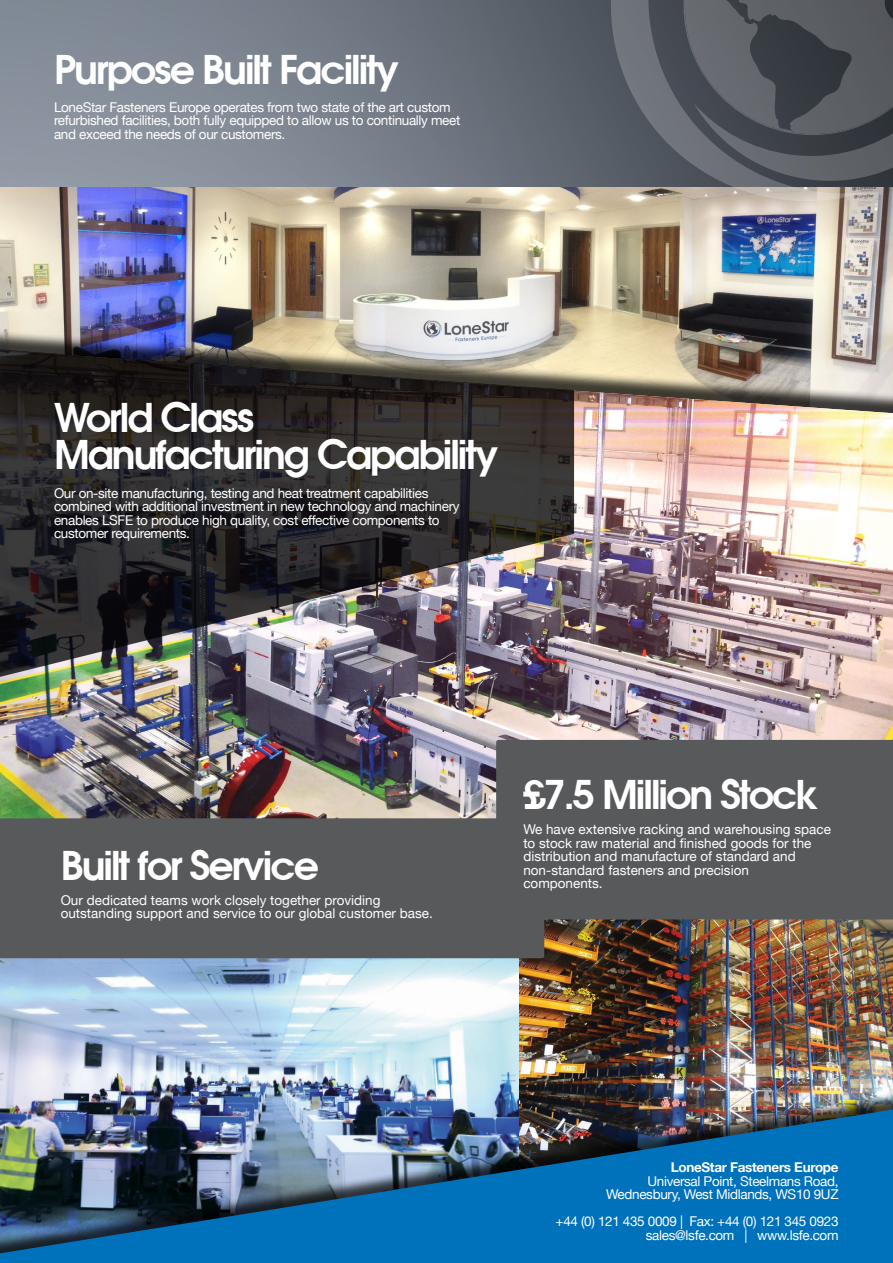
<style>
.page{position:relative;width:893px;height:1263px;background:#fff}
.page>*{position:absolute;margin:0;border:0;box-sizing:border-box;transform-origin:0 0}
.t1{font:600 39.6px/36.5px "Avant Garde";letter-spacing:-.05em;color:#fff}
.t2{font:13.5px/13.5px "Helvetica Neue LT";letter-spacing:-.025em;color:#fff;text-align:right}
.t3{font:13.5px/13.5px "Helvetica Neue LT";color:#fff}
.t4{font:700 13.5px "Helvetica Neue LT";letter-spacing:-.025em;color:#fff}
</style>
<div class="page">
<img style="left:0;top:0;width:585px;height:188px">
<img style="left:0;top:188px;width:893px;height:133px">
<div style="left:0;top:321px;width:893px;height:587px;background:#000;opacity:.75"></div>
<img style="left:0;top:350px;width:893px;height:468px">
<img style="left:0;top:958px;width:520px;height:105px">
<img style="left:520px;top:919px;width:373px;height:144px">
<div style="left:0;top:1063px;width:893px;height:200px;background:#000;opacity:.75"></div>
<img style="left:0;top:1109px;width:893px;height:154px">
<div style="left:0;top:818px;width:544px;height:140px;background:#58595b"></div>
<div style="left:496px;top:740px;width:397px;height:179px;background:#58595b"></div>
<img style="left:0;top:344px;width:574px;height:351px">
<svg style="left:585px;top:0;width:279px;height:203px;background:#6f7275"></svg>
<svg style="left:663px;top:0;width:230px;height:191px;background:#53575d"></svg>
<h1 class="t1" style="left:54px;top:50px;width:347px">Purpose Built Facility</h1>
<p class="t2" style="left:54px;top:100px;width:408px;text-align:left">LoneStar Fasteners Europe operates from two state of the art custom refurbished facilities, both fully equipped to allow us to continually meet and exceed the needs of our customers.</p>
<h1 class="t1" style="left:54px;top:398px;width:446px">World Class<br>Manufacturing Capability</h1>
<p class="t2" style="left:54px;top:486px;width:407px;text-align:left">Our on-site manufacturing, testing and heat treatment capabilities combined with additional investment in new technology and machinery enables LSFE to produce high quality, cost effective components to customer requirements.</p>
<h1 class="t1" style="left:61px;top:846px;width:260px">Built for Service</h1>
<p class="t3" style="left:61px;top:893px;width:374px">Our dedicated teams work closely together providing outstanding support and service to our global customer base.</p>
<h1 class="t1" style="left:523px;top:776px;width:297px">£7.5 Million Stock</h1>
<p class="t3" style="left:523px;top:823px;width:309px">We have extensive racking and warehousing space to stock raw material and finished goods for the distribution and manufacture of standard and non-standard fasteners and precision components.</p>
<p class="t4" style="left:671px;top:1159px;width:169px">LoneStar Fasteners Europe</p>
<p class="t2" style="left:606px;top:1174px;width:234px">Universal Point, Steelmans Road,<br>Wednesbury, West Midlands, WS10 9UZ</p>
<p class="t2" style="left:556px;top:1214px;width:284px">+44 (0) 121 435 0009 | Fax: +44 (0) 121 345 0923 sales@lsfe.com | www.lsfe.com</p>
</div>
